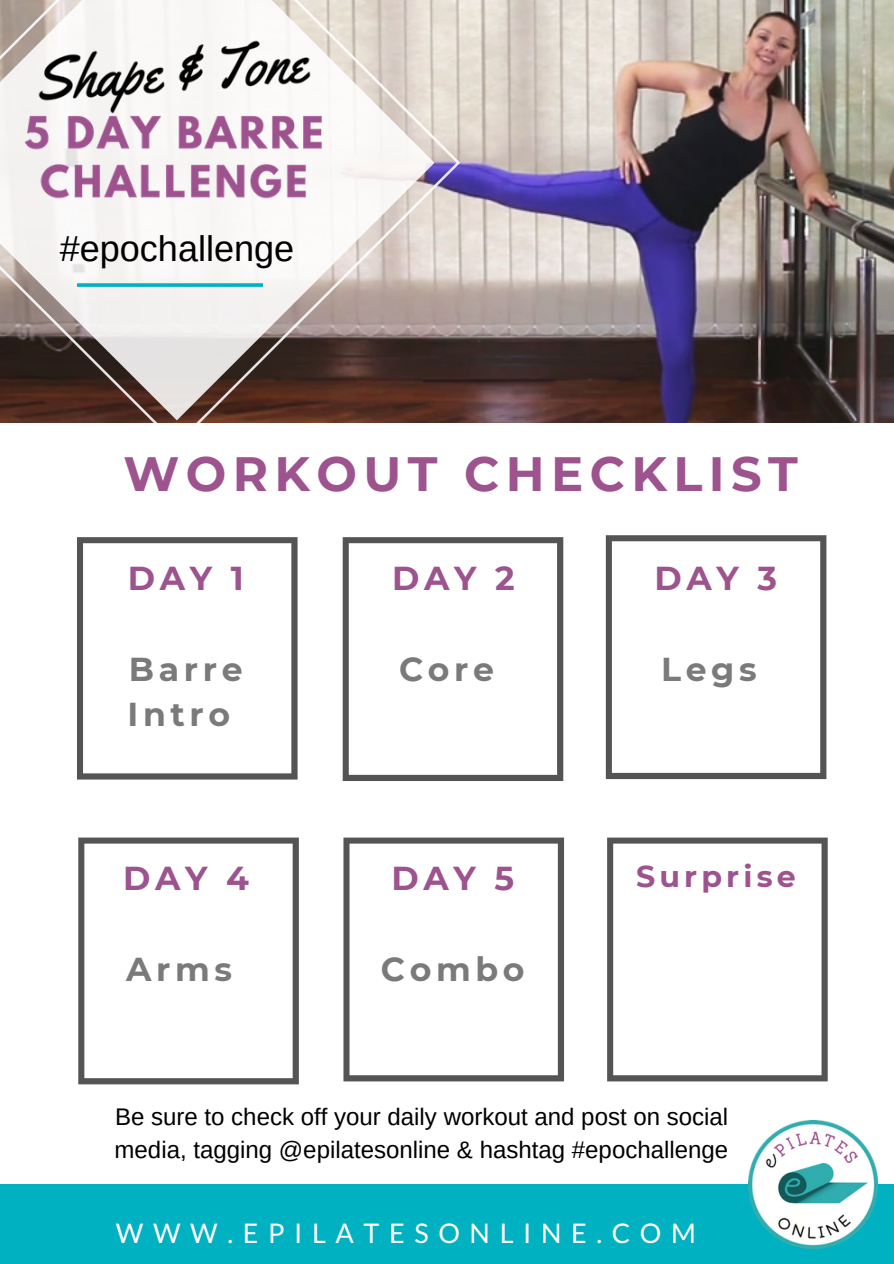
<style>
.page{position:relative;width:894px;height:1264px;background:#fff}
.page>*{position:absolute;margin:0;border:0;box-sizing:border-box;transform-origin:0 0}
.t1{font:700 48px "Montserrat";letter-spacing:.135em;color:#9d538e}
.t2{font:36px "Arimo";color:#000}
.t3{font:700 33.15px/45.5px "Montserrat";letter-spacing:.14em;color:#7a7a7a}
.t4{font:700 33.15px "Montserrat";letter-spacing:.14em;color:#9d538e}
.t5{font:700 30px "Montserrat";letter-spacing:.14em;color:#9d538e}
.t6{font:27px "Lato";letter-spacing:.355em;color:#fff}
.t7{font:24px/32.7px "Arimo";color:#000}
</style>
<div class="page">
<img style="left:460px;top:0;width:433px;height:422px">
<svg style="left:0;top:0;width:460px;height:423px"></svg>
<img style="left:18px;top:39px;width:303px;height:172px">
<div style="left:0;top:1184px;width:893px;height:79px;background:#00b1c1"></div>
<img style="left:748px;top:1120px;width:129px;height:128px">
<svg style="left:77px;top:283px;width:186px;height:4px"></svg>
<svg style="left:77px;top:537px;width:220px;height:242px"></svg>
<svg style="left:342px;top:537px;width:221px;height:244px"></svg>
<svg style="left:78px;top:837px;width:221px;height:247px"></svg>
<svg style="left:607px;top:837px;width:220px;height:244px"></svg>
<svg style="left:605px;top:535px;width:221px;height:244px"></svg>
<svg style="left:343px;top:837px;width:221px;height:244px"></svg>
<p class="t2" style="left:60px;top:228px;width:236px">#epochallenge</p>
<p class="t1" style="left:123px;top:445px;width:675px">WORKOUT CHECKLIST</p>
<p class="t4" style="left:128px;top:557px;width:117px">DAY 1</p>
<p class="t4" style="left:392px;top:557px;width:124px">DAY 2</p>
<p class="t4" style="left:654px;top:557px;width:124px">DAY 3</p>
<p class="t3" style="left:127px;top:646px;width:117px">Barre<br>Intro</p>
<p class="t3" style="left:399px;top:646px;width:96px">Core</p>
<p class="t3" style="left:661px;top:646px;width:97px">Legs</p>
<p class="t4" style="left:123px;top:858px;width:127px">DAY 4</p>
<p class="t4" style="left:391px;top:858px;width:124px">DAY 5</p>
<p class="t5" style="left:635px;top:858px;width:161px">Surprise</p>
<p class="t3" style="left:126px;top:946px;width:107px">Arms</p>
<p class="t3" style="left:381px;top:946px;width:145px">Combo</p>
<p class="t7" style="left:114px;top:1100px;width:615px">Be sure to check off your daily workout and post on social media, tagging @epilatesonline &amp; hashtag #epochallenge</p>
<p class="t6" style="left:116px;top:1216px;width:581px">WWW.EPILATESONLINE.COM</p>
</div>
